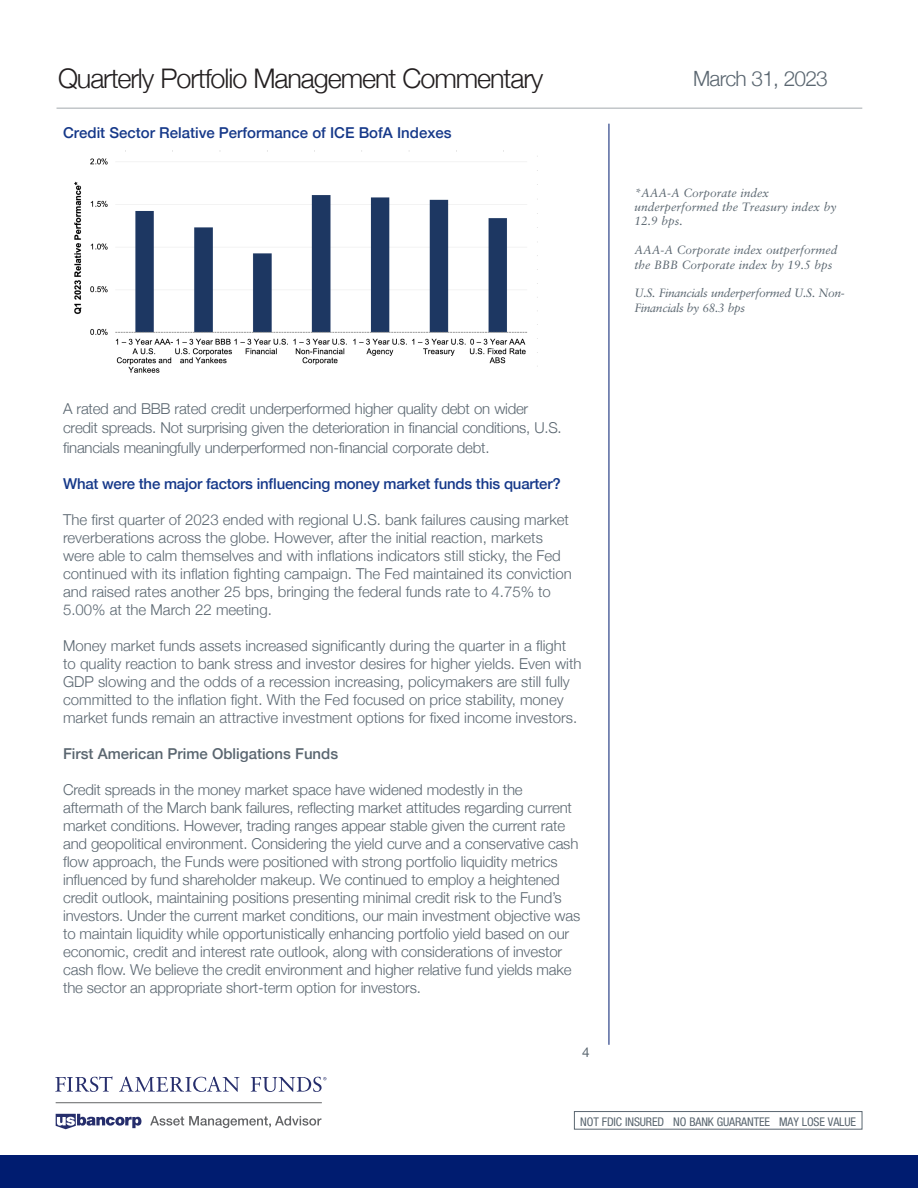
<style>
.page{position:relative;width:918px;height:1188px;background:#fff}
.page>*{position:absolute;margin:0;border:0;box-sizing:border-box;transform-origin:0 0}
.t1{font:300 27px "Helvetica Neue";letter-spacing:-.04em;color:#231f20}
.t2{font:300 21px "Helvetica Neue";letter-spacing:-.04em;color:#5a6670}
.t3{font:300 15px/18px "Helvetica Neue";letter-spacing:-.01em;color:#5a6670}
.t4{font:500 15px "Helvetica Neue";letter-spacing:-.015em;color:#153889}
.t5{font:500 15px "Helvetica Neue";color:#5a6670}
.t6{font:13.5px "Helvetica Neue";color:#5a6670}
.t7{font:italic 12px/14.4px "Sabon LT Std";color:#5a6670}
.t8{font:italic 12px/14.4px "Sabon LT Std";letter-spacing:-.025em;color:#5a6670}
.t9{font:condensed 12px "Helvetica Neue";letter-spacing:-.01em;color:#5a6670}
</style>
<div class="page">
<div style="left:574px;top:1111px;width:288px;height:19px;border:1px solid #5a6670"></div>
<svg style="left:56px;top:1114px;width:85px;height:15px"></svg>
<svg style="left:150px;top:1116px;width:171px;height:12px"></svg>
<hr style="left:56px;top:1102px;width:266px;height:1px;background:#636466">
<svg style="left:55px;top:1076px;width:57px;height:16px"></svg>
<svg style="left:119px;top:1076px;width:120px;height:16px"></svg>
<svg style="left:251px;top:1077px;width:75px;height:15px"></svg>
<div style="left:0;top:1155px;width:918px;height:33px;background:#001c70"></div>
<hr style="left:57px;top:107px;width:805px;height:2px;background:#a3a9ad">
<hr style="left:609px;top:124px;width:1px;height:921px;background:#001c70">
<img style="left:74px;top:150px;width:454px;height:223px">
<p class="t1" style="left:58px;top:56px;width:487px">Quarterly Portfolio Management Commentary</p>
<p class="t2" style="left:693px;top:62px;width:136px">March 31, 2023</p>
<p class="t4" style="left:63px;top:121px;width:390px">Credit Sector Relative Performance of ICE BofA Indexes</p>
<p class="t3" style="left:63px;top:398px;width:500px;line-height:19.5px">A rated and BBB rated credit underperformed higher quality debt on wider credit spreads. Not surprising given the deterioration in financial conditions, U.S. financials meaningfully underperformed non-financial corporate debt.</p>
<p class="t4" style="left:63px;top:471px;width:499px">What were the major factors influencing money market funds this quarter?</p>
<p class="t3" style="left:63px;top:509px;width:510px">The first quarter of 2023 ended with regional U.S. bank failures causing market reverberations across the globe. However, after the initial reaction, markets were able to calm themselves and with inflations indicators still sticky, the Fed continued with its inflation fighting campaign. The Fed maintained its conviction and raised rates another 25 bps, bringing the federal funds rate to 4.75% to 5.00% at the March 22 meeting.</p>
<p class="t3" style="left:63px;top:635px;width:520px">Money market funds assets increased significantly during the quarter in a flight to quality reaction to bank stress and investor desires for higher yields. Even with GDP slowing and the odds of a recession increasing, policymakers are still fully committed to the inflation fight. With the Fed focused on price stability, money market funds remain an attractive investment options for fixed income investors.</p>
<p class="t5" style="left:63px;top:741px;width:277px">First American Prime Obligations Funds</p>
<p class="t3" style="left:63px;top:779px;width:519px">Credit spreads in the money market space have widened modestly in the aftermath of the March bank failures, reflecting market attitudes regarding current market conditions. However, trading ranges appear stable given the current rate and geopolitical environment. Considering the yield curve and a conservative cash flow approach, the Funds were positioned with strong portfolio liquidity metrics influenced by fund shareholder makeup. We continued to employ a heightened credit outlook, maintaining positions presenting minimal credit risk to the Fund’s investors. Under the current market conditions, our main investment objective was to maintain liquidity while opportunistically enhancing portfolio yield based on our economic, credit and interest rate outlook, along with considerations of investor cash flow. We believe the credit environment and higher relative fund yields make the sector an appropriate short-term option for investors.</p>
<p class="t6" style="left:582px;top:1043px;width:9px">4</p>
<p class="t7" style="left:634px;top:185px;width:204px">*AAA-A Corporate index underperformed the Treasury index by<br>12.9 bps.</p>
<p class="t7" style="left:634px;top:243px;width:205px">AAA-A Corporate index outperformed the BBB Corporate index by 19.5 bps</p>
<p class="t8" style="left:634px;top:286px;width:212px">U.S. Financials underperformed U.S. Non-<br>Financials by 68.3 bps</p>
<p class="t9" style="left:580px;top:1114px;width:277px">NOT FDIC INSURED NO BANK GUARANTEE MAY LOSE VALUE</p>
</div>
